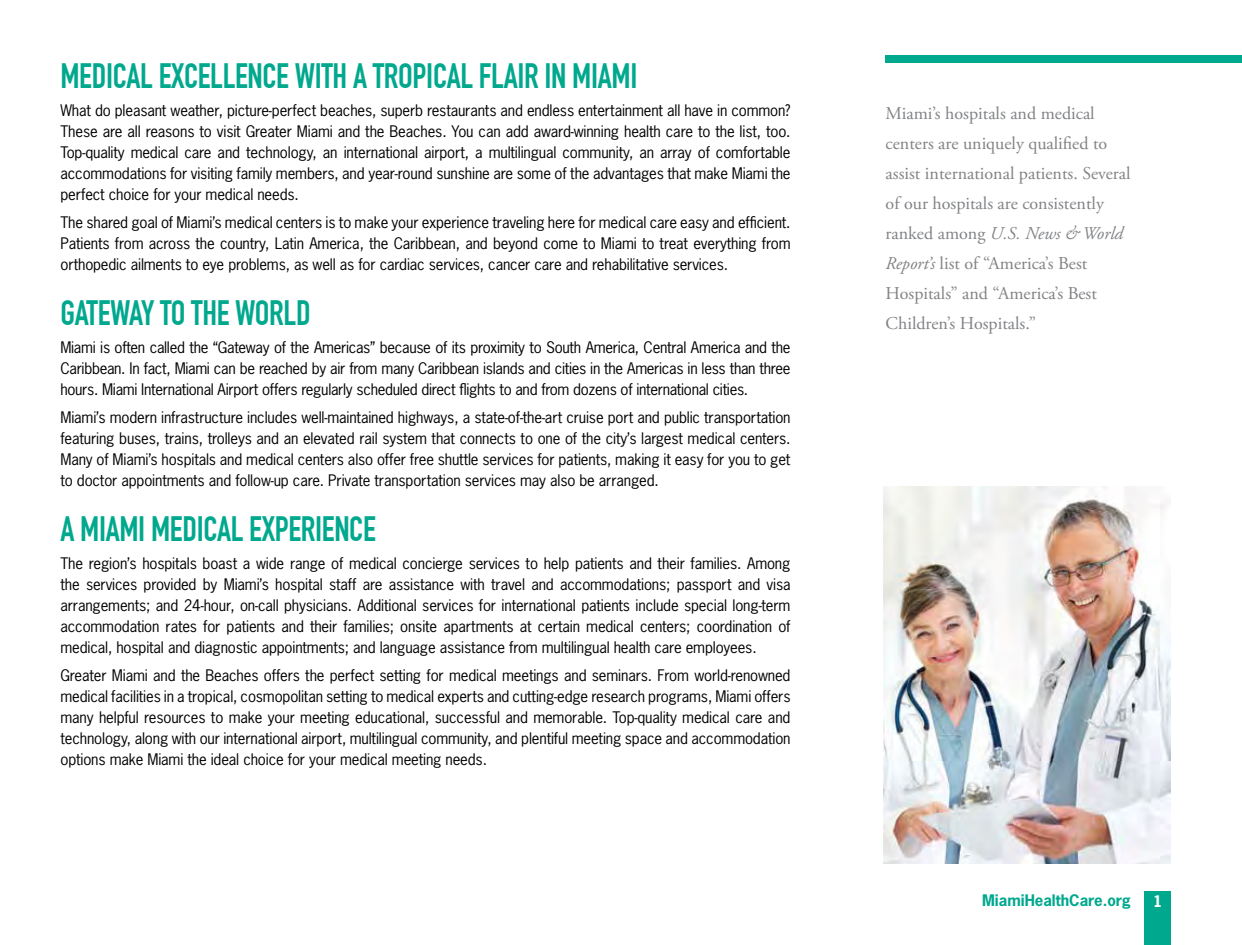
<style>
.page{position:relative;width:1242px;height:945px;background:#fff}
.page>*{position:absolute;margin:0;border:0;box-sizing:border-box;transform-origin:0 0}
.t1{font:700 34.5px "DIN Condensed";letter-spacing:-.01em;color:#00a88e}
.t2{font:18px/30px "Adobe Garamond Pro";color:#808285}
.t3{font:15px/21px "News Gothic Std";letter-spacing:-.01em;color:#000;text-align:justify}
.t4{font:700 15px "News Gothic Std";color:#00a88e}
.t5{font:700 15px "News Gothic Std";color:#fff}
.s1{font-style:italic}
</style>
<div class="page">
<div style="left:886px;top:56px;width:356px;height:7px;background:#00a88e"></div>
<div style="left:1144px;top:891px;width:27px;height:54px;background:#00a88e"></div>
<img style="left:883px;top:486px;width:287px;height:378px">
<h1 class="t1" style="left:60px;top:56px;width:578px">MEDICAL EXCELLENCE WITH A TROPICAL FLAIR IN MIAMI</h1>
<p class="t3" style="left:60px;top:100px;width:732px">What do pleasant weather, picture-perfect beaches, superb restaurants and endless entertainment all have in common?<br>These are all reasons to visit Greater Miami and the Beaches. You can add award-winning health care to the list, too.<br>Top-quality medical care and technology, an international airport, a multilingual community, an array of comfortable accommodations for visiting family members, and year-round sunshine are some of the advantages that make Miami the perfect choice for your medical needs.</p>
<p class="t3" style="left:60px;top:212px;width:732px">The shared goal of Miami’s medical centers is to make your experience traveling here for medical care easy and efficient.<br>Patients from across the country, Latin America, the Caribbean, and beyond come to Miami to treat everything from orthopedic ailments to eye problems, as well as for cardiac services, cancer care and rehabilitative services.</p>
<h1 class="t1" style="left:60px;top:293px;width:252px">GATEWAY TO THE WORLD</h1>
<p class="t3" style="left:60px;top:337px;width:732px">Miami is often called the “Gateway of the Americas” because of its proximity to South America, Central America and the Caribbean. In fact, Miami can be reached by air from many Caribbean islands and cities in the Americas in less than three hours. Miami International Airport offers regularly scheduled direct flights to and from dozens of international cities.</p>
<p class="t3" style="left:60px;top:407px;width:732px">Miami’s modern infrastructure includes well-maintained highways, a state-of-the-art cruise port and public transportation featuring buses, trains, trolleys and an elevated rail system that connects to one of the city’s largest medical centers.<br>Many of Miami’s hospitals and medical centers also offer free shuttle services for patients, making it easy for you to get to doctor appointments and follow-up care. Private transportation services may also be arranged.</p>
<h1 class="t1" style="left:60px;top:509px;width:317px">A MIAMI MEDICAL EXPERIENCE</h1>
<p class="t3" style="left:60px;top:553px;width:732px">The region’s hospitals boast a wide range of medical concierge services to help patients and their families. Among the services provided by Miami’s hospital staff are assistance with travel and accommodations; passport and visa arrangements; and 24-hour, on-call physicians. Additional services for international patients include special long-term accommodation rates for patients and their families; onsite apartments at certain medical centers; coordination of medical, hospital and diagnostic appointments; and language assistance from multilingual health care employees.</p>
<p class="t3" style="left:60px;top:665px;width:732px">Greater Miami and the Beaches offers the perfect setting for medical meetings and seminars. From world-renowned medical facilities in a tropical, cosmopolitan setting to medical experts and cutting-edge research programs, Miami offers many helpful resources to make your meeting educational, successful and memorable. Top-quality medical care and technology, along with our international airport, multilingual community, and plentiful meeting space and accommodation options make Miami the ideal choice for your medical meeting needs.</p>
<p class="t2" style="left:886px;top:99px;width:247px">Miami’s hospitals and medical centers are uniquely qualified to assist international patients. Several of our hospitals are consistently ranked among <span class="s1">U.S. News &amp; World<br>Report’s</span> list of “America’s Best<br>Hospitals” and “America’s Best<br>Children’s Hospitals.”</p>
<p class="t4" style="left:982px;top:891px;width:150px">MiamiHealthCare.org</p>
<p class="t5" style="left:1153px;top:892px;width:11px">1</p>
</div>
